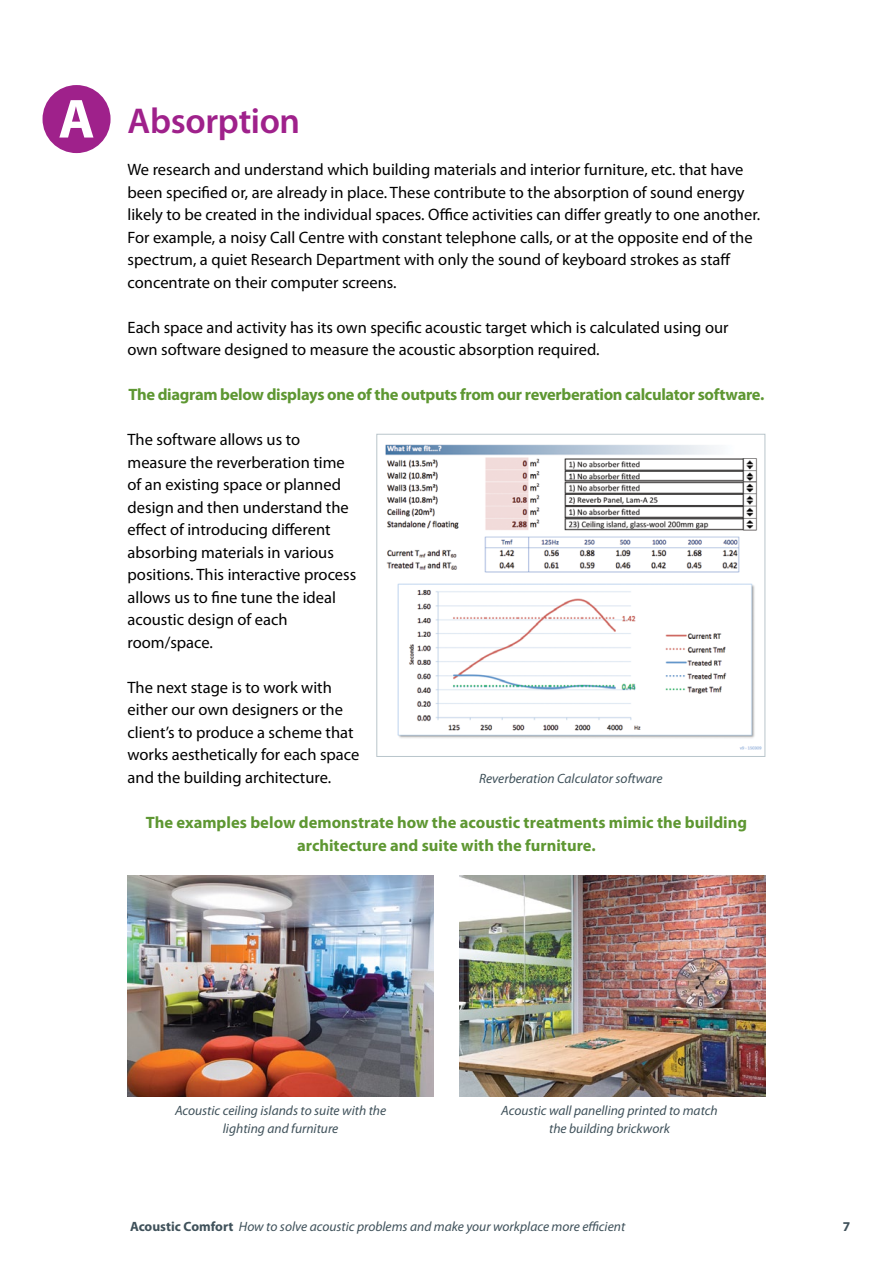
<style>
.page{position:relative;width:893px;height:1263px;background:#fff}
.page>*{position:absolute;margin:0;border:0;box-sizing:border-box;transform-origin:0 0}
.t1{font:700 55.5px "Myriad Pro";color:#fff}
.t2{font:600 36px "Myriad Pro";letter-spacing:-.01em;color:#9f218b}
.t3{font:16.5px/22.5px "Myriad Pro";color:#000}
.t4{font:700 16.5px/22.5px "Myriad Pro";color:#5e9732;text-align:center}
.t5{font:700 16.5px "Myriad Pro";letter-spacing:-.02em;color:#5e9732}
.t6{font:italic 13.5px/18px "Myriad Pro";color:#3f515a;text-align:center}
.t7{font:700 13.5px "Myriad Pro";color:#3f515a}
.s1{font-weight:700;font-style:normal}
</style>
<div class="page">
<img style="left:385px;top:444px;width:377px;height:306px">
<div style="left:377px;top:434px;width:388px;height:323px;border:1px solid #b9c5cb"></div>
<img style="left:459px;top:876px;width:306px;height:221px">
<img style="left:128px;top:876px;width:306px;height:221px">
<div style="left:43px;top:85px;width:68px;height:68px;background:#9f218b;border-radius:50%"></div>
<h1 class="t1" style="left:58px;top:83px;width:38px">A</h1>
<h2 class="t2" style="left:128px;top:98px;width:174px">Absorption</h2>
<p class="t3" style="left:128px;top:158px;width:634px">We research and understand which building materials and interior furniture, etc. that have been specified or, are already in place. These contribute to the absorption of sound energy likely to be created in the individual spaces. Office activities can differ greatly to one another.<br>For example, a noisy Call Centre with constant telephone calls, or at the opposite end of the spectrum, a quiet Research Department with only the sound of keyboard strokes as staff concentrate on their computer screens.</p>
<p class="t3" style="left:128px;top:316px;width:602px">Each space and activity has its own specific acoustic target which is calculated using our own software designed to measure the acoustic absorption required.</p>
<p class="t5" style="left:128px;top:384px;width:638px">The diagram below displays one of the outputs from our reverberation calculator software.</p>
<p class="t3" style="left:128px;top:428px;width:230px">The software allows us to measure the reverberation time of an existing space or planned design and then understand the effect of introducing different absorbing materials in various positions. This interactive process allows us to fine tune the ideal acoustic design of each room/space.</p>
<p class="t3" style="left:128px;top:676px;width:233px">The next stage is to work with either our own designers or the client’s to produce a scheme that works aesthetically for each space and the building architecture.</p>
<p class="t4" style="left:146px;top:811px;width:603px">The examples below demonstrate how the acoustic treatments mimic the building architecture and suite with the furniture.</p>
<p class="t6" style="left:479px;top:769px;width:185px">Reverberation Calculator software</p>
<p class="t6" style="left:175px;top:1102px;width:213px">Acoustic ceiling islands to suite with the lighting and furniture</p>
<p class="t6" style="left:501px;top:1102px;width:218px">Acoustic wall panelling printed to match the building brickwork</p>
<p class="t6" style="left:130px;top:1217px;width:497px"><span class="s1">Acoustic Comfort</span> How to solve acoustic problems and make your workplace more efficient</p>
<p class="t7" style="left:843px;top:1217px;width:9px">7</p>
</div>
